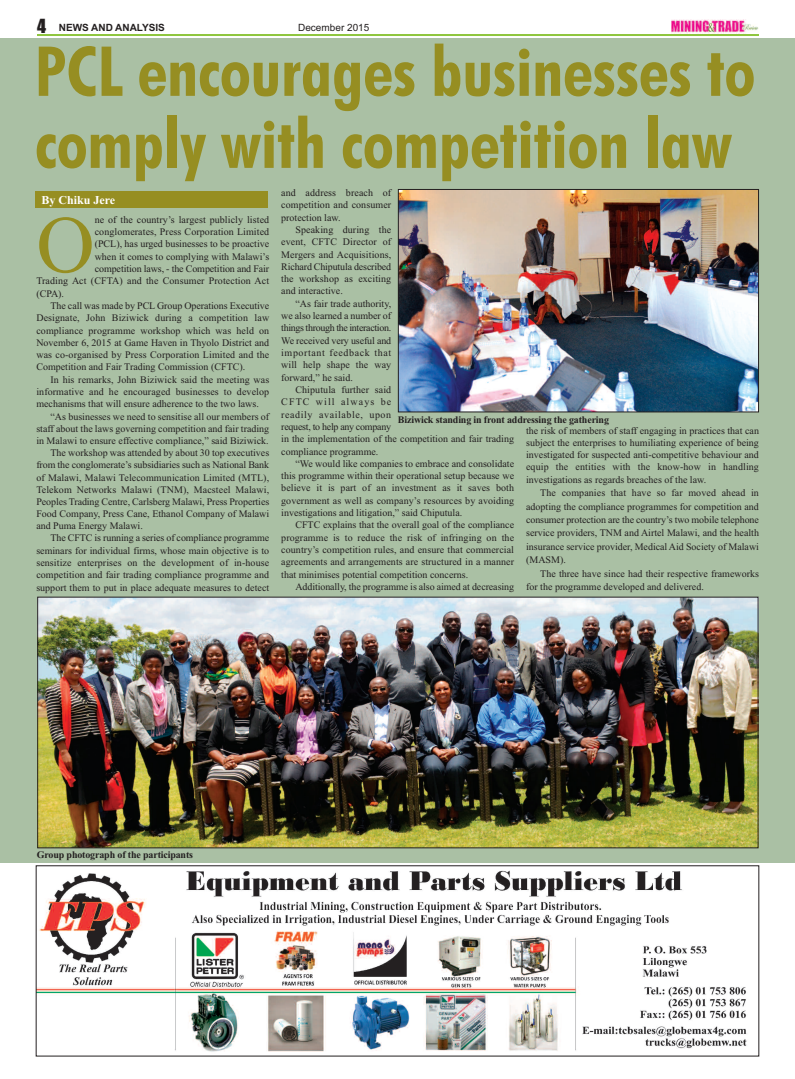
<style>
.page{position:relative;width:795px;height:1079px;background:#fff}
.page>*{position:absolute;margin:0;border:0;box-sizing:border-box;transform-origin:0 0}
.t1{font:80.9px "Times New Roman";color:#968e22}
.t2{font:700 condensed 69px/72px "Futura BT";color:#968e22}
.t3{font:700 12px "Times New Roman";color:#fff}
.t4{font:10px/12.3px "Times New Roman";color:#231f20;text-align:justify}
.t5{font:700 10px "Times New Roman";letter-spacing:-.015em;color:#231f20}
.t6{font:700 10px "Arial";color:#231f20}
.t7{font:10px "Arial";color:#231f20}
.s1{font-family:"Impact";font-weight:400;font-size:18px}
</style>
<div class="page">
<div style="left:0;top:38px;width:794px;height:824px;background:#aac0a4"></div>
<hr style="left:37px;top:34px;width:722px;height:2px;background:#8fc63e">
<img style="left:672px;top:19px;width:86px;height:14px">
<img style="left:38px;top:870px;width:709px;height:182px">
<div style="left:35px;top:192px;width:233px;height:16px;background:#968e22"></div>
<img style="left:39px;top:599px;width:717px;height:247px">
<div style="left:37px;top:597px;width:721px;height:251px;border:1px solid #231f20"></div>
<img style="left:400px;top:191px;width:357px;height:219px">
<div style="left:398px;top:189px;width:361px;height:223px;border:1px solid #231f20"></div>
<p class="t6" style="left:37px;top:22px;width:129px"><span class="s1">4</span> NEWS AND ANALYSIS</p>
<p class="t7" style="left:298px;top:22px;width:73px">December 2015</p>
<h2 class="t2" style="left:35px;top:36px;width:722px">PCL encourages businesses to comply with competition law</h2>
<p class="t3" style="left:41px;top:193px;width:75px">By Chiku Jere</p>
<h1 class="t1" style="left:36px;top:197px;width:60px">O</h1>
<p class="t4" style="left:95px;top:213px;width:176px">ne of the country’s largest publicly listed</p>
<p class="t4" style="left:95px;top:225px;width:176px">conglomerates, Press Corporation Limited</p>
<p class="t4" style="left:95px;top:238px;width:176px">(PCL), has urged businesses to be proactive</p>
<p class="t4" style="left:95px;top:250px;width:176px">when it comes to complying with Malawi’s</p>
<p class="t4" style="left:95px;top:262px;width:176px">competition laws, - the Competition and Fair</p>
<p class="t4" style="left:36px;top:274px;width:234px">Trading Act (CFTA) and the Consumer Protection Act</p>
<p class="t4" style="left:36px;top:287px;width:29px">(CPA).</p>
<p class="t4" style="left:51px;top:299px;width:220px">The call was made by PCL Group Operations Executive</p>
<p class="t4" style="left:36px;top:311px;width:234px">Designate, John Biziwick during a competition law</p>
<p class="t4" style="left:36px;top:324px;width:234px">compliance programme workshop which was held on</p>
<p class="t4" style="left:36px;top:336px;width:234px">November 6, 2015 at Game Haven in Thyolo District and</p>
<p class="t4" style="left:36px;top:348px;width:234px">was co-organised by Press Corporation Limited and the</p>
<p class="t4" style="left:36px;top:361px;width:210px">Competition and Fair Trading Commission (CFTC).</p>
<p class="t4" style="left:51px;top:373px;width:220px">In his remarks, John Biziwick said the meeting was</p>
<p class="t4" style="left:36px;top:385px;width:234px">informative and he encouraged businesses to develop</p>
<p class="t4" style="left:36px;top:397px;width:224px">mechanisms that will ensure adherence to the two laws.</p>
<p class="t4" style="left:51px;top:410px;width:220px">“As businesses we need to sensitise all our members of</p>
<p class="t4" style="left:36px;top:422px;width:234px">staff about the laws governing competition and fair trading</p>
<p class="t4" style="left:36px;top:434px;width:234px">in Malawi to ensure effective compliance,” said Biziwick.</p>
<p class="t4" style="left:51px;top:446px;width:220px">The workshop was attended by about 30 top executives</p>
<p class="t4" style="left:36px;top:459px;width:234px">from the conglomerate’s subsidiaries such as National Bank</p>
<p class="t4" style="left:36px;top:471px;width:234px">of Malawi, Malawi Telecommunication Limited (MTL),</p>
<p class="t4" style="left:36px;top:483px;width:234px">Telekom Networks Malawi (TNM), Macsteel Malawi,</p>
<p class="t4" style="left:36px;top:495px;width:234px">Peoples Trading Centre, Carlsberg Malawi, Press Properties</p>
<p class="t4" style="left:36px;top:507px;width:234px">Food Company, Press Cane, Ethanol Company of Malawi</p>
<p class="t4" style="left:36px;top:519px;width:108px">and Puma Energy Malawi.</p>
<p class="t4" style="left:51px;top:531px;width:220px">The CFTC is running a series of compliance programme</p>
<p class="t4" style="left:36px;top:544px;width:234px">seminars for individual firms, whose main objective is to</p>
<p class="t4" style="left:36px;top:556px;width:234px">sensitize enterprises on the development of in-house</p>
<p class="t4" style="left:36px;top:568px;width:234px">competition and fair trading compliance programme and</p>
<p class="t4" style="left:36px;top:581px;width:234px">support them to put in place adequate measures to detect</p>
<p class="t4" style="left:281px;top:186px;width:112px">and address breach of competition and consumer protection law.</p>
<p class="t4" style="left:281px;top:223px;width:112px;text-indent:14px">Speaking during the event, CFTC Director of Mergers and Acquisitions, Richard Chiputula described the workshop as exciting and interactive.</p>
<p class="t4" style="left:281px;top:297px;width:112px;text-indent:14px">“As fair trade authority, we also learned a number of things through the interaction.<br>We received very useful and important feedback that will help shape the way forward,” he said.</p>
<p class="t4" style="left:281px;top:383px;width:234px;text-align:left;text-indent:14px">Chiputula further said<br>CFTC will always be<br>readily available, upon<br>request, to help any company<br>in the implementation of the competition and fair trading compliance programme.</p>
<p class="t4" style="left:281px;top:457px;width:234px;text-indent:14px">“We would like companies to embrace and consolidate this programme within their operational setup because we believe it is part of an investment as it saves both government as well as company’s resources by avoiding investigations and litigation,” said Chiputula.</p>
<p class="t4" style="left:281px;top:518px;width:234px;text-indent:14px">CFTC explains that the overall goal of the compliance programme is to reduce the risk of infringing on the country’s competition rules, and ensure that commercial agreements and arrangements are structured in a manner that minimises potential competition concerns.</p>
<p class="t4" style="left:295px;top:580px;width:220px">Additionally, the programme is also aimed at decreasing</p>
<p class="t5" style="left:398px;top:413px;width:213px">Biziwick standing in front addressing the gathering</p>
<p class="t4" style="left:526px;top:424px;width:234px">the risk of members of staff engaging in practices that can subject the enterprises to humiliating experience of being investigated for suspected anti-competitive behaviour and equip the entities with the know-how in handling investigations as regards breaches of the law.</p>
<p class="t4" style="left:526px;top:486px;width:234px;line-height:13.4px;text-indent:14px">The companies that have so far moved ahead in adopting the compliance programmes for competition and consumer protection are the country’s two mobile telephone service providers, TNM and Airtel Malawi, and the health insurance service provider, Medical Aid Society of Malawi (MASM).</p>
<p class="t4" style="left:526px;top:566px;width:234px;line-height:13.4px;text-indent:14px">The three have since had their respective frameworks for the programme developed and delivered.</p>
<p class="t5" style="left:37px;top:848px;width:158px">Group photograph of the participants</p>
</div>
